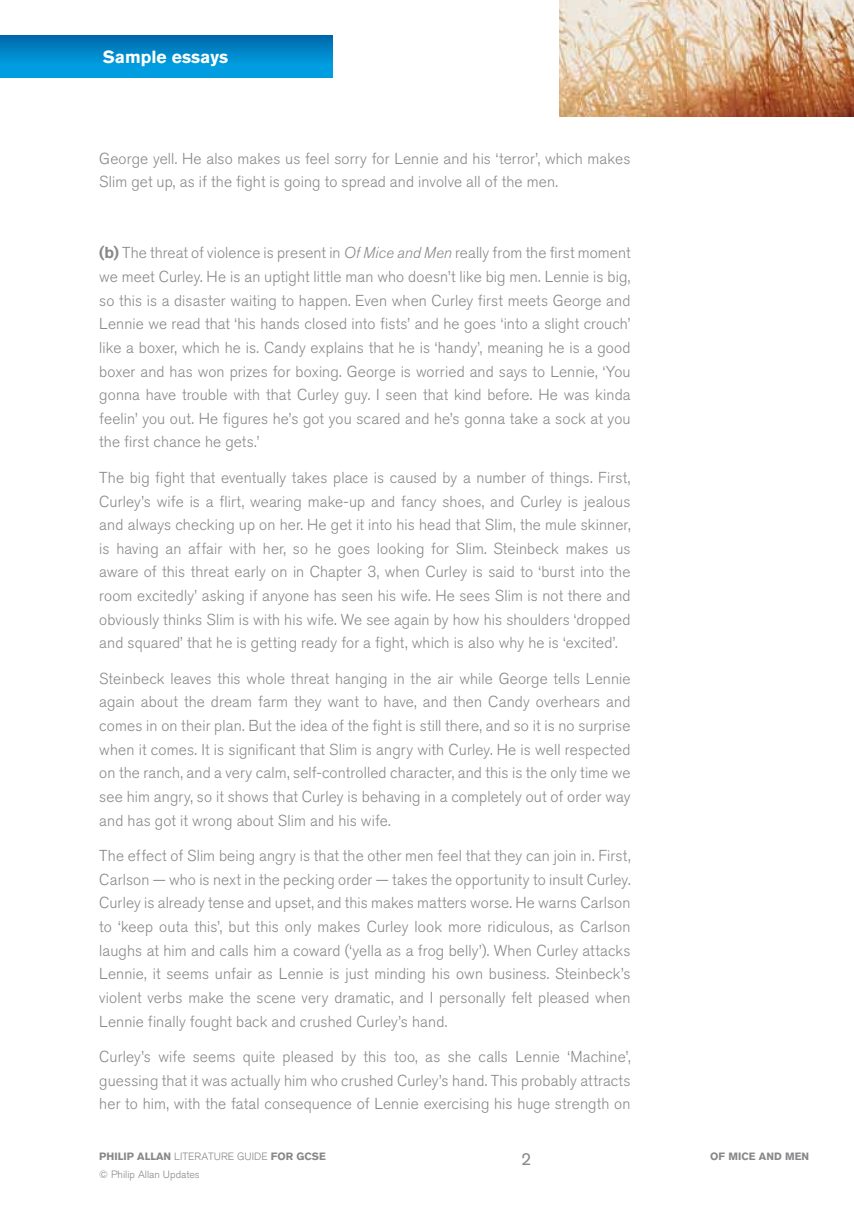
<style>
.page{position:relative;width:854px;height:1211px;background:#fff}
.page>*{position:absolute;margin:0;border:0;box-sizing:border-box;transform-origin:0 0}
.t1{font:700 17.5px "Akzidenz Grotesk BQ";color:#fff}
.t2{font:17.5px "Akzidenz Grotesk BQ";color:#87888a}
.t3{font:300 15.75px/23.6px "Akzidenz Grotesk BQ";letter-spacing:.01em;color:#87888a;text-align:justify}
.t4{font:300 10.5px/18.6px "Akzidenz Grotesk BQ";color:#87888a}
.t5{font:700 10.5px "Akzidenz Grotesk BQ";color:#87888a}
.s1{font-weight:700}
.s2{font-style:italic}
</style>
<div class="page">
<img style="left:559px;top:0;width:294px;height:117px">
<div style="left:0;top:35px;width:332px;height:42px;background:linear-gradient(to bottom,#006bad,#00a8ea)"></div>
<p class="t1" style="left:103px;top:47px;width:127px">Sample essays</p>
<p class="t3" style="left:99px;top:147px;width:532px">George yell. He also makes us feel sorry for Lennie and his ‘terror’, which makes<br>Slim get up, as if the fight is going to spread and involve all of the men.</p>
<p class="t3" style="left:99px;top:241px;width:532px"><span class="s1">(b)</span> The threat of violence is present in <span class="s2">Of Mice and Men</span> really from the first moment we meet Curley. He is an uptight little man who doesn’t like big men. Lennie is big, so this is a disaster waiting to happen. Even when Curley first meets George and Lennie we read that ‘his hands closed into fists’ and he goes ‘into a slight crouch’ like a boxer, which he is. Candy explains that he is ‘handy’, meaning he is a good boxer and has won prizes for boxing. George is worried and says to Lennie, ‘You gonna have trouble with that Curley guy. I seen that kind before. He was kinda feelin’ you out. He figures he’s got you scared and he’s gonna take a sock at you the first chance he gets.’</p>
<p class="t3" style="left:99px;top:466px;width:532px">The big fight that eventually takes place is caused by a number of things. First, Curley’s wife is a flirt, wearing make-up and fancy shoes, and Curley is jealous and always checking up on her. He get it into his head that Slim, the mule skinner, is having an affair with her, so he goes looking for Slim. Steinbeck makes us aware of this threat early on in Chapter 3, when Curley is said to ‘burst into the room excitedly’ asking if anyone has seen his wife. He sees Slim is not there and obviously thinks Slim is with his wife. We see again by how his shoulders ‘dropped and squared’ that he is getting ready for a fight, which is also why he is ‘excited’.</p>
<p class="t3" style="left:99px;top:667px;width:532px">Steinbeck leaves this whole threat hanging in the air while George tells Lennie again about the dream farm they want to have, and then Candy overhears and comes in on their plan. But the idea of the fight is still there, and so it is no surprise when it comes. It is significant that Slim is angry with Curley. He is well respected on the ranch, and a very calm, self-controlled character, and this is the only time we see him angry, so it shows that Curley is behaving in a completely out of order way and has got it wrong about Slim and his wife.</p>
<p class="t3" style="left:99px;top:844px;width:532px">The effect of Slim being angry is that the other men feel that they can join in. First, Carlson — who is next in the pecking order — takes the opportunity to insult Curley.<br>Curley is already tense and upset, and this makes matters worse. He warns Carlson to ‘keep outa this’, but this only makes Curley look more ridiculous, as Carlson laughs at him and calls him a coward (‘yella as a frog belly’). When Curley attacks Lennie, it seems unfair as Lennie is just minding his own business. Steinbeck’s violent verbs make the scene very dramatic, and I personally felt pleased when Lennie finally fought back and crushed Curley’s hand.</p>
<p class="t3" style="left:99px;top:1045px;width:532px">Curley’s wife seems quite pleased by this too, as she calls Lennie ‘Machine’, guessing that it was actually him who crushed Curley’s hand. This probably attracts her to him, with the fatal consequence of Lennie exercising his huge strength on</p>
<p class="t2" style="left:521px;top:1148px;width:12px">2</p>
<p class="t4" style="left:99px;top:1146px;width:228px"><span class="s1">PHILIP ALLAN</span> LITERATURE GUIDE <span class="s1">FOR GCSE </span>© Philip Allan Updates</p>
<p class="t5" style="left:710px;top:1149px;width:100px">OF MICE AND MEN</p>
</div>
